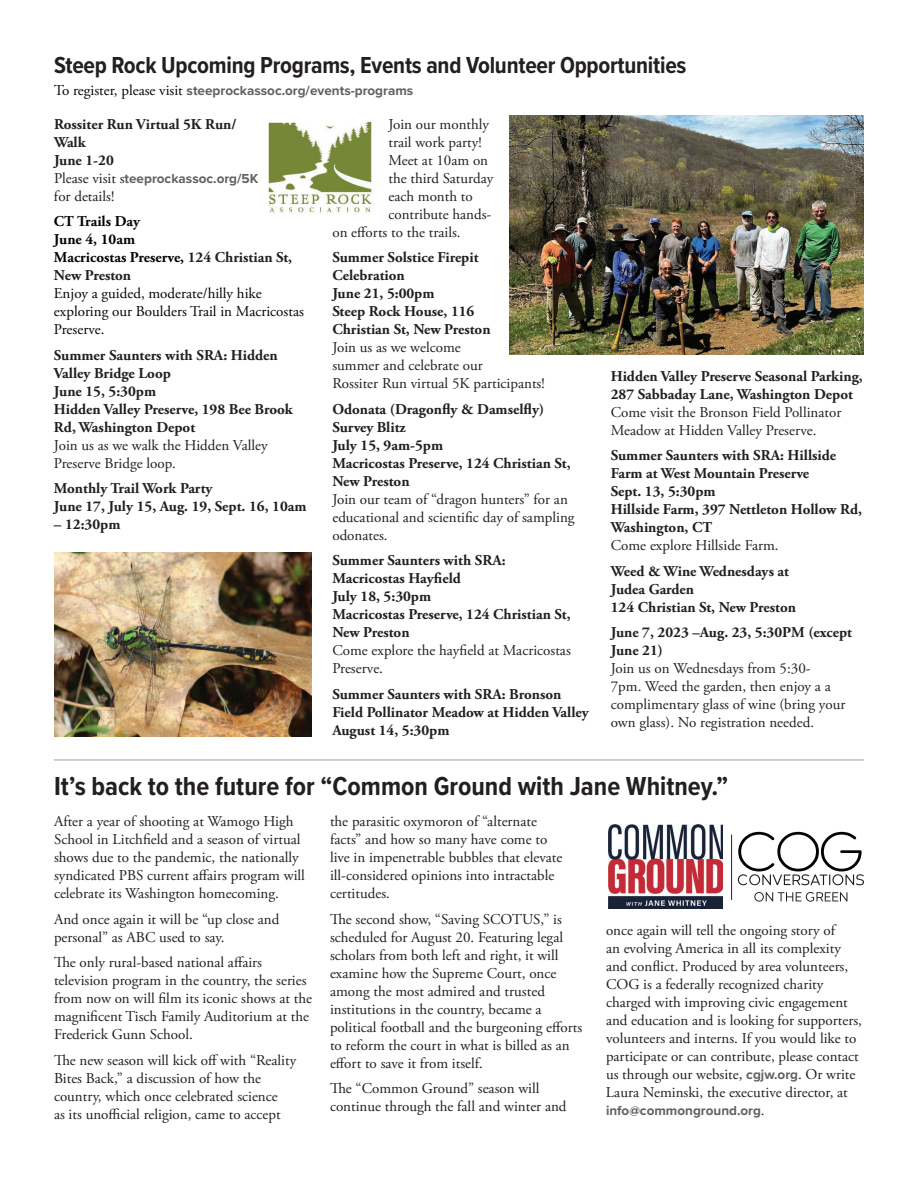
<style>
.page{position:relative;width:918px;height:1188px;background:#fff}
.page>*{position:absolute;margin:0;border:0;box-sizing:border-box;transform-origin:0 0}
.t1{font:700 27px "Proxima Nova Cond";color:#231f20}
.t2{font:700 24px "Proxima Nova Cond";letter-spacing:-.01em;color:#231f20}
.t3{font:15px/18px "Adobe Garamond Pro";color:#231f20}
.t4{font:700 15px/18px "Adobe Garamond Pro";color:#231f20}
.t5{font:15px/18px "Adobe Garamond Pro";color:#040503}
.t6{font:700 15px/18px "Adobe Garamond Pro";color:#040503}
.t7{font:700 13.5px "Proxima Nova";color:#616164}
.s1{font-family:"Adobe Garamond Pro";font-weight:400;font-size:15px;color:#040503}
.s2{font-family:"Adobe Garamond Pro";font-weight:400;font-size:15px;color:#231f20}
.s3{color:#231f20}
.s4{font-family:"Proxima Nova";font-weight:700;font-size:13.5px;color:#616164}
</style>
<div class="page">
<hr style="left:54px;top:760px;width:810px;height:1px;background:#9d9fa2">
<img style="left:608px;top:825px;width:115px;height:84px">
<hr style="left:731px;top:835px;width:1px;height:65px;background:#182238">
<svg style="left:754px;top:892px;width:93px;height:10px"></svg>
<svg style="left:738px;top:832px;width:126px;height:53px"></svg>
<img style="left:54px;top:553px;width:258px;height:184px">
<img style="left:510px;top:115px;width:354px;height:240px">
<img style="left:268px;top:121px;width:105px;height:93px">
<h2 class="t2" style="left:54px;top:47px;width:634px">Steep Rock Upcoming Programs, Events and Volunteer Opportunities</h2>
<p class="t7" style="left:54px;top:81px;width:361px"><span class="s1">To register, please visit</span> steeprockassoc.org/events-programs</p>
<p class="t4" style="left:54px;top:115px;width:184px">Rossiter Run Virtual 5K Run/<br>Walk<br>June 1-20</p>
<p class="t7" style="left:54px;top:168px;width:206px"><span class="s2">Please visit s</span>teeprockassoc.org/5K</p>
<p class="t3" style="left:54px;top:188px;width:62px">for details!</p>
<p class="t6" style="left:54px;top:213px;width:240px">CT Trails Day<br>June 4, 10am<br>Macricostas Preserve, <span class="s3">124 Christian St,<br>New Preston</span></p>
<p class="t5" style="left:54px;top:285px;width:251px">Enjoy a guided, moderate/hilly hike exploring our Boulders Trail in Macricostas<br>Preserve.</p>
<p class="t4" style="left:54px;top:346px;width:240px">Summer Saunters with SRA: Hidden<br>Valley Bridge Loop<br>June 15, 5:30pm<br>Hidden Valley Preserve, 198 Bee Brook<br>Rd, Washington Depot</p>
<p class="t3" style="left:54px;top:437px;width:215px">Join us as we walk the Hidden Valley<br>Preserve Bridge loop.</p>
<p class="t4" style="left:54px;top:480px;width:254px">Monthly Trail Work Party<br>June 17, July 15, Aug. 19, Sept. 16, 10am</p>
<p class="t4" style="left:54px;top:516px;width:68px">– 12:30pm</p>
<p class="t3" style="left:388px;top:116px;width:102px">Join our monthly</p>
<p class="t3" style="left:388px;top:134px;width:95px">trail work party!</p>
<p class="t3" style="left:388px;top:152px;width:101px">Meet at 10am on</p>
<p class="t3" style="left:388px;top:170px;width:106px">the third Saturday</p>
<p class="t3" style="left:388px;top:188px;width:86px">each month to</p>
<p class="t3" style="left:388px;top:206px;width:105px">contribute hands-</p>
<p class="t3" style="left:332px;top:224px;width:130px">on efforts to the trails.</p>
<p class="t4" style="left:332px;top:249px;width:160px">Summer Solstice Firepit<br>Celebration<br>June 21, 5:00pm<br>Steep Rock House, 116<br>Christian St, New Preston</p>
<p class="t3" style="left:332px;top:339px;width:214px">Join us as we welcome<br>summer and celebrate our<br>Rossiter Run virtual 5K participants!</p>
<p class="t4" style="left:332px;top:400px;width:240px">Odonata (Dragonfly &amp; Damselfly)<br>Survey Blitz<br>July 15, 9am-5pm<br>Macricostas Preserve, 124 Christian St,<br>New Preston</p>
<p class="t3" style="left:332px;top:491px;width:244px">Join our team of “dragon hunters” for an educational and scientific day of sampling odonates.</p>
<p class="t4" style="left:332px;top:552px;width:240px">Summer Saunters with SRA:<br>Macricostas Hayfield<br>July 18, 5:30pm<br>Macricostas Preserve, 124 Christian St,<br>New Preston</p>
<p class="t3" style="left:332px;top:642px;width:240px">Come explore the hayfield at Macricostas<br>Preserve.</p>
<p class="t4" style="left:332px;top:685px;width:258px">Summer Saunters with SRA: Bronson<br>Field Pollinator Meadow at Hidden Valley<br>August 14, 5:30pm</p>
<p class="t4" style="left:611px;top:367px;width:254px">Hidden Valley Preserve Seasonal Parking,<br>287 Sabbaday Lane, Washington Depot</p>
<p class="t3" style="left:611px;top:404px;width:232px">Come visit the Bronson Field Pollinator<br>Meadow at Hidden Valley Preserve.</p>
<p class="t4" style="left:611px;top:447px;width:253px">Summer Saunters with SRA: Hillside<br>Farm at West Mountain Preserve<br>Sept. 13, 5:30pm<br>Hillside Farm, 397 Nettleton Hollow Rd,<br>Washington, CT</p>
<p class="t3" style="left:611px;top:537px;width:169px">Come explore Hillside Farm.</p>
<p class="t4" style="left:611px;top:562px;width:187px">Weed &amp; Wine Wednesdays at<br>Judea Garden<br>124 Christian St, New Preston</p>
<p class="t4" style="left:611px;top:624px;width:243px">June 7, 2023 –Aug. 23, 5:30PM (except<br>June 21)</p>
<p class="t3" style="left:611px;top:660px;width:236px">Join us on Wednesdays from 5:30-<br>7pm. Weed the garden, then enjoy a a complimentary glass of wine (bring your own glass). No registration needed.</p>
<h1 class="t1" style="left:54px;top:766px;width:676px">It’s back to the future for “Common Ground with Jane Whitney.”</h1>
<p class="t3" style="left:54px;top:813px;width:252px">After a year of shooting at Wamogo High School in Litchfield and a season of virtual shows due to the pandemic, the nationally syndicated PBS current affairs program will celebrate its Washington homecoming.</p>
<p class="t3" style="left:54px;top:911px;width:227px">And once again it will be “up close and personal” as ABC used to say.</p>
<p class="t3" style="left:54px;top:954px;width:260px">The only rural-based national affairs television program in the country, the series from now on will film its iconic shows at the magnificent Tisch Family Auditorium at the Frederick Gunn School.</p>
<p class="t3" style="left:54px;top:1052px;width:244px">The new season will kick off with “Reality Bites Back,” a discussion of how the country, which once celebrated science<br>as its unofficial religion, came to accept</p>
<p class="t3" style="left:330px;top:813px;width:234px">the parasitic oxymoron of “alternate facts” and how so many have come to live in impenetrable bubbles that elevate ill-considered opinions into intractable certitudes.</p>
<p class="t3" style="left:330px;top:911px;width:254px">The second show, “Saving SCOTUS,” is scheduled for August 20. Featuring legal scholars from both left and right, it will examine how the Supreme Court, once among the most admired and trusted institutions in the country, became a political football and the burgeoning efforts to reform the court in what is billed as an effort to save it from itself.</p>
<p class="t3" style="left:330px;top:1080px;width:238px">The “Common Ground” season will continue through the fall and winter and</p>
<p class="t3" style="left:606px;top:922px;width:258px">once again will tell the ongoing story of<br>an evolving America in all its complexity and conflict. Produced by area volunteers, COG is a federally recognized charity charged with improving civic engagement and education and is looking for supporters, volunteers and interns. If you would like to participate or can contribute, please contact us through our website, <span class="s4">cgjw.org</span>. Or write Laura Neminski, the executive director, at</p>
<p class="t7" style="left:606px;top:1100px;width:160px">info@commonground.org<span class="s2">.</span></p>
</div>
